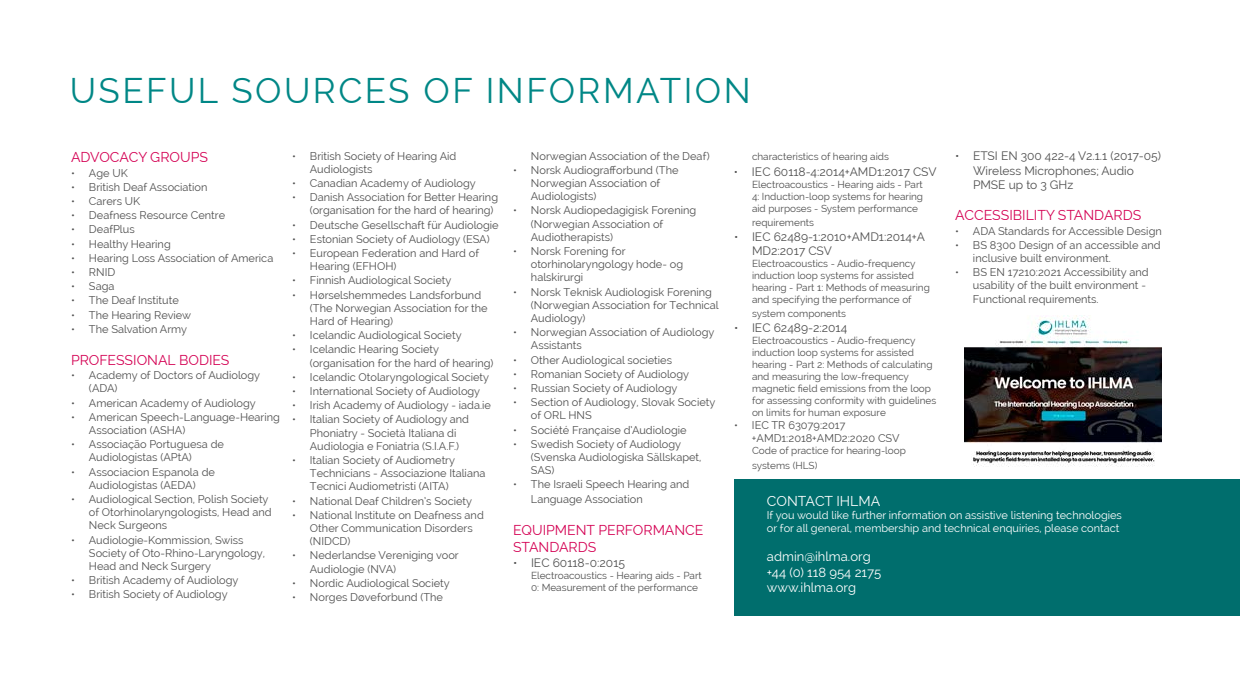
<style>
.page{position:relative;width:1240px;height:698px;background:#fff}
.page>*{position:absolute;margin:0;border:0;box-sizing:border-box;transform-origin:0 0}
.t1{font:34.9px "Raleway";letter-spacing:.07em;color:#008786}
.t2{font:14px/16.8px "Raleway";color:#d40053}
.t3{font:14px "Raleway";color:#fff}
.t4{font:13px/15.6px "Raleway";color:#fff}
.t5{font:12px/14.4px "Raleway";color:#4f4f4f}
.t6{font:11px/13.2px "Raleway";color:#4f4f4f}
.t7{font:11px/13.2px "Raleway";color:#fff}
.t8{font:10px/12px "Raleway";color:#4f4f4f}
</style>
<div class="page">
<div style="left:734px;top:479px;width:506px;height:137px;background:#006e6d"></div>
<img style="left:964px;top:315px;width:197px;height:152px">
<h1 class="t1" style="left:70px;top:70px;width:682px">USEFUL SOURCES OF INFORMATION</h1>
<p class="t2" style="left:71px;top:149px;width:138px">ADVOCACY GROUPS</p>
<p class="t6" style="left:71px;top:166px;width:58px">• Age UK</p>
<p class="t6" style="left:71px;top:180px;width:138px">• British Deaf Association</p>
<p class="t6" style="left:71px;top:194px;width:71px">• Carers UK</p>
<p class="t6" style="left:71px;top:209px;width:156px">• Deafness Resource Centre</p>
<p class="t6" style="left:71px;top:223px;width:65px">• DeafPlus</p>
<p class="t6" style="left:71px;top:237px;width:101px">• Healthy Hearing</p>
<p class="t6" style="left:71px;top:251px;width:204px">• Hearing Loss Association of America</p>
<p class="t6" style="left:71px;top:265px;width:46px">• RNID</p>
<p class="t6" style="left:71px;top:280px;width:45px">• Saga</p>
<p class="t6" style="left:71px;top:294px;width:109px">• The Deaf Institute</p>
<p class="t6" style="left:71px;top:308px;width:122px">• The Hearing Review</p>
<p class="t6" style="left:71px;top:322px;width:118px">• The Salvation Army</p>
<p class="t2" style="left:71px;top:352px;width:160px">PROFESSIONAL BODIES</p>
<p class="t6" style="left:89px;top:369px;width:173px;text-indent:-18px">• Academy of Doctors of Audiology (ADA)</p>
<p class="t6" style="left:71px;top:396px;width:186px">• American Academy of Audiology</p>
<p class="t6" style="left:89px;top:410px;width:193px;text-indent:-18px">• American Speech-Language-Hearing<br>Association (ASHA)</p>
<p class="t6" style="left:89px;top:438px;width:137px;text-indent:-18px">• Associação Portuguesa de<br>Audiologistas (APtA)</p>
<p class="t6" style="left:71px;top:465px;width:146px;text-align:center">• Associacion Espanola de<br>Audiologistas (AEDA)</p>
<p class="t6" style="left:89px;top:492px;width:184px;text-indent:-18px">• Audiological Section, Polish Society of Otorhinolaryngologists, Head and<br>Neck Surgeons</p>
<p class="t6" style="left:89px;top:533px;width:178px;text-indent:-18px">• Audiologie-Kommission, Swiss<br>Society of Oto-Rhino-Laryngology,<br>Head and Neck Surgery</p>
<p class="t6" style="left:71px;top:574px;width:169px">• British Academy of Audiology</p>
<p class="t6" style="left:71px;top:588px;width:158px">• British Society of Audiology</p>
<p class="t6" style="left:310px;top:149px;width:148px;text-indent:-18px">• British Society of Hearing Aid<br>Audiologists</p>
<p class="t6" style="left:292px;top:176px;width:185px">• Canadian Academy of Audiology</p>
<p class="t6" style="left:310px;top:191px;width:190px;text-indent:-18px">• Danish Association for Better Hearing (organisation for the hard of hearing)</p>
<p class="t6" style="left:292px;top:218px;width:208px">• Deutsche Gesellschaft für Audiologie</p>
<p class="t6" style="left:292px;top:232px;width:199px">• Estonian Society of Audiology (ESA)</p>
<p class="t6" style="left:310px;top:246px;width:171px;text-indent:-18px">• European Federation and Hard of<br>Hearing (EFHOH)</p>
<p class="t6" style="left:292px;top:274px;width:161px">• Finnish Audiological Society</p>
<p class="t6" style="left:310px;top:288px;width:179px;text-indent:-18px">• Hørselshemmedes Landsforbund (The Norwegian Association for the<br>Hard of Hearing)</p>
<p class="t6" style="left:292px;top:329px;width:171px">• Icelandic Audiological Society</p>
<p class="t6" style="left:310px;top:343px;width:185px;text-indent:-18px">• Icelandic Hearing Society (organisation for the hard of hearing)</p>
<p class="t6" style="left:292px;top:370px;width:199px">• Icelandic Otolaryngological Society</p>
<p class="t6" style="left:292px;top:384px;width:190px">• International Society of Audiology</p>
<p class="t6" style="left:292px;top:399px;width:201px">• Irish Academy of Audiology - iada.ie</p>
<p class="t6" style="left:310px;top:413px;width:161px;text-indent:-18px">• Italian Society of Audiology and<br>Phoniatry - Società Italiana di<br>Audiologia e Foniatria (S.I.A.F.)</p>
<p class="t6" style="left:310px;top:453px;width:177px;text-indent:-18px">• Italian Society of Audiometry<br>Technicians - Associazione Italiana<br>Tecnici Audiometristi (AITA)</p>
<p class="t6" style="left:292px;top:494px;width:182px">• National Deaf Children’s Society</p>
<p class="t6" style="left:310px;top:508px;width:175px;text-indent:-18px">• National Institute on Deafness and<br>Other Communication Disorders (NIDCD)</p>
<p class="t6" style="left:310px;top:549px;width:150px;text-indent:-18px">• Nederlandse Vereniging voor<br>Audiologie (NVA)</p>
<p class="t6" style="left:292px;top:576px;width:159px">• Nordic Audiological Society</p>
<p class="t6" style="left:292px;top:590px;width:153px">• Norges Døveforbund (The</p>
<p class="t6" style="left:531px;top:149px;width:180px">Norwegian Association of the Deaf)</p>
<p class="t6" style="left:531px;top:163px;width:149px;text-indent:-18px">• Norsk Audiografforbund (The<br>Norwegian Association of<br>Audiologists)</p>
<p class="t6" style="left:531px;top:204px;width:167px;text-indent:-18px">• Norsk Audiopedagigisk Forening (Norwegian Association of<br>Audiotherapists)</p>
<p class="t6" style="left:531px;top:244px;width:154px;text-indent:-18px">• Norsk Forening for otorhinolaryngology hode- og halskirurgi</p>
<p class="t6" style="left:531px;top:285px;width:189px;text-indent:-18px">• Norsk Teknisk Audiologisk Forening (Norwegian Association for Technical<br>Audiology)</p>
<p class="t6" style="left:531px;top:326px;width:185px;text-indent:-18px">• Norwegian Association of Audiology<br>Assistants</p>
<p class="t6" style="left:513px;top:353px;width:161px">• Other Audiological societies</p>
<p class="t6" style="left:513px;top:367px;width:178px">• Romanian Society of Audiology</p>
<p class="t6" style="left:513px;top:381px;width:166px">• Russian Society of Audiology</p>
<p class="t6" style="left:531px;top:396px;width:186px;text-indent:-18px">• Section of Audiology, Slovak Society of ORL HNS</p>
<p class="t6" style="left:513px;top:423px;width:175px">• Société Française d’Audiologie</p>
<p class="t6" style="left:531px;top:437px;width:172px;text-indent:-18px">• Swedish Society of Audiology (Svenska Audiologiska Sällskapet,<br>SAS)</p>
<p class="t6" style="left:531px;top:477px;width:160px;line-height:14.4px;text-indent:-18px">• The Israeli Speech Hearing and<br>Language Association</p>
<p class="t2" style="left:513px;top:522px;width:192px">EQUIPMENT PERFORMANCE<br>STANDARDS</p>
<p class="t5" style="left:513px;top:556px;width:114px">• IEC 60118-0:2015</p>
<p class="t8" style="left:531px;top:570px;width:172px">Electroacoustics - Hearing aids - Part<br>0: Measurement of the performance</p>
<p class="t8" style="left:752px;top:151px;width:138px">characteristics of hearing aids</p>
<p class="t5" style="left:734px;top:164px;width:204px">• IEC 60118-4:2014+AMD1:2017 CSV</p>
<p class="t8" style="left:752px;top:178px;width:173px;text-align:justify">Electroacoustics - Hearing aids - Part 4: Induction-loop systems for hearing aid purposes - System performance</p>
<p class="t8" style="left:752px;top:217px;width:63px">requirements</p>
<p class="t5" style="left:752px;top:229px;width:174px;text-indent:-18px">• IEC 62489-1:2010+AMD1:2014+A<br>MD2:2017 CSV</p>
<p class="t8" style="left:752px;top:258px;width:179px">Electroacoustics - Audio-frequency induction loop systems for assisted hearing - Part 1: Methods of measuring and specifying the performance of</p>
<p class="t8" style="left:752px;top:308px;width:96px">system components</p>
<p class="t5" style="left:734px;top:320px;width:115px">• IEC 62489-2:2014</p>
<p class="t8" style="left:752px;top:334px;width:186px">Electroacoustics - Audio-frequency induction loop systems for assisted hearing - Part 2: Methods of calculating and measuring the low-frequency magnetic field emissions from the loop for assessing conformity with guidelines on limits for human exposure</p>
<p class="t6" style="left:752px;top:419px;width:149px;text-indent:-18px">• IEC TR 63079:2017 +AMD1:2018+AMD2:2020 CSV</p>
<p class="t8" style="left:752px;top:444px;width:155px;line-height:14.4px">Code of practice for hearing-loop systems (HLS)</p>
<p class="t5" style="left:973px;top:149px;width:190px;text-indent:-18px">• ETSI EN 300 422-4 V2.1.1 (2017-05)<br>Wireless Microphones; Audio<br>PMSE up to 3 GHz</p>
<p class="t2" style="left:955px;top:207px;width:188px">ACCESSIBILITY STANDARDS</p>
<p class="t6" style="left:955px;top:224px;width:208px">• ADA Standards for Accessible Design</p>
<p class="t6" style="left:973px;top:238px;width:189px;text-indent:-18px">• BS 8300 Design of an accessible and inclusive built environment.</p>
<p class="t6" style="left:973px;top:266px;width:177px;text-indent:-18px">• BS EN 17210:2021 Accessibility and usability of the built environment -<br>Functional requirements.</p>
<p class="t3" style="left:767px;top:493px;width:115px">CONTACT IHLMA</p>
<p class="t7" style="left:767px;top:509px;width:357px">If you would like further information on assistive listening technologies or for all general, membership and technical enquiries, please contact</p>
<p class="t4" style="left:767px;top:549px;width:116px">admin@ihlma.org +44 (0) 118 954 2175 www.ihlma.org</p>
</div>
